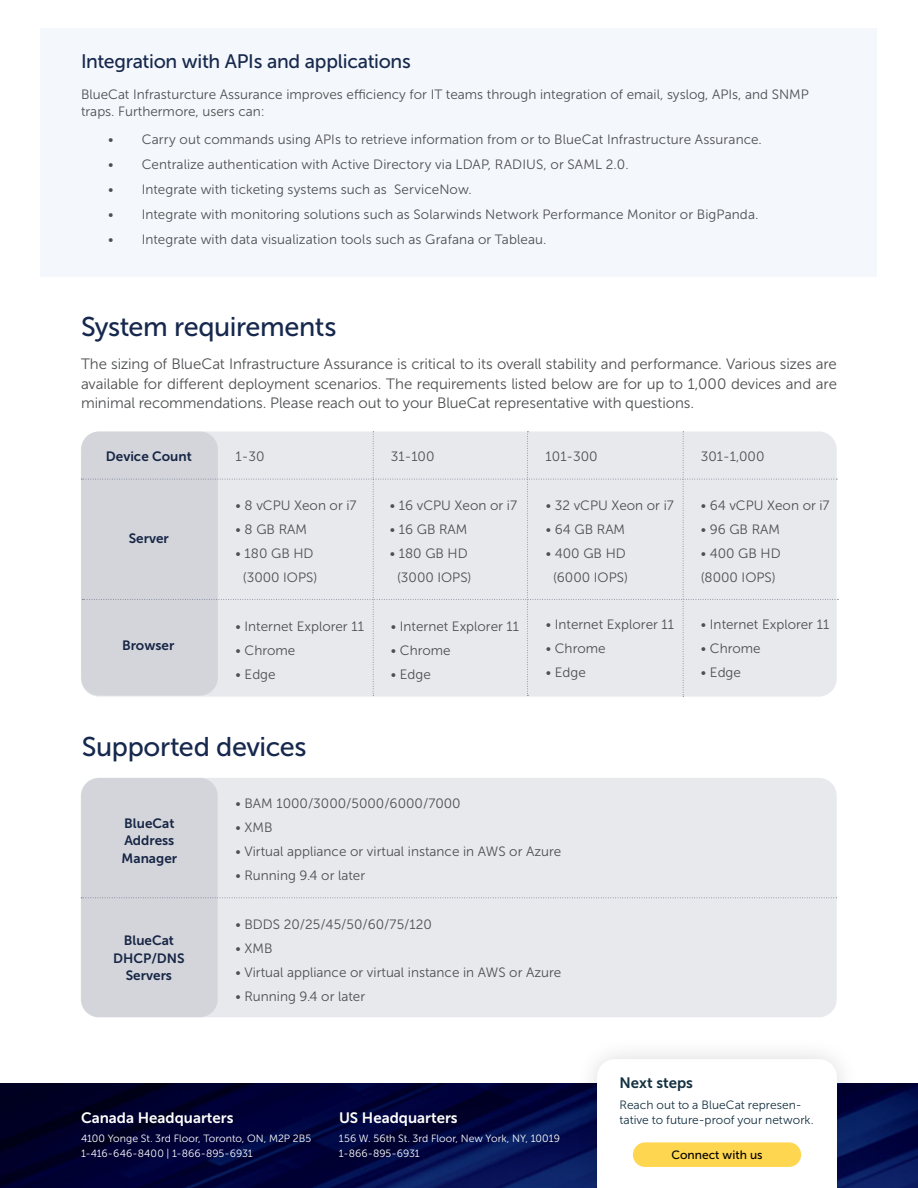
<style>
.page{position:relative;width:918px;height:1188px;background:#fff}
.page>*{position:absolute;margin:0;border:0;box-sizing:border-box;transform-origin:0 0}
.t1{font:27px "Museo Sans 500";letter-spacing:-.015em;color:#16284d}
.t2{font:19.5px "Museo Sans 500";letter-spacing:-.015em;color:#16284d}
.t3{font:15px/19.5px "Museo Sans 300";letter-spacing:-.01em;color:#4e4f51;text-align:justify}
.t4{font:15px "Museo Sans 700";color:#fff}
.t5{font:15px "Museo Sans 700";color:#143141}
.t6{font:13.5px/24.2px "Museo Sans 300";color:#4e4f51;text-align:center}
.t7{font:13.5px/17.5px "Museo Sans 700";color:#172645}
.t8{font:12px/15.3px "Museo Sans 300";color:#143141}
.t9{font:12px "Museo Sans 500";color:#000}
.t10{font:10.5px/15px "Museo Sans 300";letter-spacing:.005em;color:#fff}
</style>
<div class="page">
<img style="left:0;top:1084px;width:918px;height:104px">
<div style="left:574px;top:1036px;width:286px;height:152px;background:#000;opacity:.15"></div>
<svg style="left:597px;top:1059px;width:240px;height:129px"></svg>
<div style="left:633px;top:1142px;width:168px;height:25px;background:#ffd64f;border-radius:12px"></div>
<div style="left:40px;top:28px;width:838px;height:249px;background:#f4f7fb"></div>
<svg style="left:81px;top:431px;width:757px;height:266px;background:#e4e5e8"></svg>
<div style="left:81px;top:778px;width:756px;height:239px;background:#e8e9ec;border-radius:18px"></div>
<div style="left:81px;top:778px;width:137px;height:239px;background:#d3d5db;border-radius:18px"></div>
<svg style="left:81px;top:897px;width:756px;height:1px"></svg>
<h2 class="t2" style="left:81px;top:50px;width:331px">Integration with APIs and applications</h2>
<p class="t6" style="left:81px;top:85px;width:729px;line-height:17.5px;text-align:left">BlueCat Infrasturcture Assurance improves efficiency for IT teams through integration of email, syslog, APIs, and SNMP traps. Furthermore, users can:</p>
<p class="t6" style="left:108px;top:127px;width:655px">• Carry out commands using APIs to retrieve information from or to BlueCat Infrastructure Assurance.</p>
<p class="t6" style="left:108px;top:152px;width:522px">• Centralize authentication with Active Directory via LDAP, RADIUS, or SAML 2.0.</p>
<p class="t6" style="left:108px;top:177px;width:365px">• Integrate with ticketing systems such as ServiceNow.</p>
<p class="t6" style="left:108px;top:203px;width:652px">• Integrate with monitoring solutions such as Solarwinds Network Performance Monitor or BigPanda.</p>
<p class="t6" style="left:108px;top:228px;width:440px">• Integrate with data visualization tools such as Grafana or Tableau.</p>
<h1 class="t1" style="left:81px;top:312px;width:257px">System requirements</h1>
<p class="t3" style="left:81px;top:354px;width:757px">The sizing of BlueCat Infrastructure Assurance is critical to its overall stability and performance. Various sizes are available for different deployment scenarios. The requirements listed below are for up to 1,000 devices and are minimal recommendations. Please reach out to your BlueCat representative with questions.</p>
<p class="t7" style="left:106px;top:448px;width:87px">Device Count</p>
<p class="t7" style="left:129px;top:530px;width:42px">Server</p>
<p class="t7" style="left:122px;top:637px;width:54px">Browser</p>
<p class="t6" style="left:236px;top:445px;width:30px">1-30</p>
<p class="t6" style="left:236px;top:494px;width:123px">• 8 vCPU Xeon or i7</p>
<p class="t6" style="left:236px;top:518px;width:73px">• 8 GB RAM</p>
<p class="t6" style="left:236px;top:542px;width:83px">• 180 GB HD (3000 IOPS)</p>
<p class="t6" style="left:236px;top:615px;width:130px">• Internet Explorer 11</p>
<p class="t6" style="left:236px;top:639px;width:61px">• Chrome</p>
<p class="t6" style="left:236px;top:663px;width:42px">• Edge</p>
<h1 class="t1" style="left:82px;top:732px;width:226px">Supported devices</h1>
<p class="t6" style="left:391px;top:445px;width:45px">31-100</p>
<p class="t6" style="left:546px;top:445px;width:54px">101-300</p>
<p class="t6" style="left:390px;top:494px;width:129px">• 16 vCPU Xeon or i7</p>
<p class="t6" style="left:390px;top:518px;width:79px">• 16 GB RAM</p>
<p class="t6" style="left:390px;top:542px;width:83px">• 180 GB HD (3000 IOPS)</p>
<p class="t6" style="left:391px;top:615px;width:130px">• Internet Explorer 11</p>
<p class="t6" style="left:391px;top:639px;width:61px">• Chrome</p>
<p class="t6" style="left:391px;top:663px;width:42px">• Edge</p>
<p class="t6" style="left:546px;top:493px;width:130px">• 32 vCPU Xeon or i7</p>
<p class="t6" style="left:546px;top:518px;width:81px">• 64 GB RAM</p>
<p class="t6" style="left:546px;top:542px;width:84px">• 400 GB HD (6000 IOPS)</p>
<p class="t6" style="left:546px;top:612px;width:130px">• Internet Explorer 11</p>
<p class="t6" style="left:546px;top:636px;width:61px">• Chrome</p>
<p class="t6" style="left:546px;top:660px;width:42px">• Edge</p>
<p class="t7" style="left:122px;top:814px;width:57px">BlueCat<br>Address<br>Manager</p>
<p class="t7" style="left:113px;top:932px;width:73px;text-align:center">BlueCat<br>DHCP/DNS<br>Servers</p>
<p class="t6" style="left:235px;top:791px;width:227px">• BAM 1000/3000/5000/6000/7000</p>
<p class="t6" style="left:235px;top:815px;width:39px">• XMB</p>
<p class="t6" style="left:235px;top:839px;width:327px">• Virtual appliance or virtual instance in AWS or Azure</p>
<p class="t6" style="left:235px;top:863px;width:131px">• Running 9.4 or later</p>
<p class="t6" style="left:235px;top:912px;width:198px">• BDDS 20/25/45/50/60/75/120</p>
<p class="t6" style="left:235px;top:936px;width:39px">• XMB</p>
<p class="t6" style="left:235px;top:960px;width:327px">• Virtual appliance or virtual instance in AWS or Azure</p>
<p class="t6" style="left:235px;top:984px;width:131px">• Running 9.4 or later</p>
<p class="t6" style="left:701px;top:445px;width:65px">301-1,000</p>
<p class="t6" style="left:701px;top:493px;width:131px">• 64 vCPU Xeon or i7</p>
<p class="t6" style="left:701px;top:518px;width:81px">• 96 GB RAM</p>
<p class="t6" style="left:701px;top:542px;width:82px;text-align:left">• 400 GB HD (8000 IOPS)</p>
<p class="t6" style="left:701px;top:612px;width:130px">• Internet Explorer 11</p>
<p class="t6" style="left:701px;top:636px;width:61px">• Chrome</p>
<p class="t6" style="left:701px;top:660px;width:42px">• Edge</p>
<p class="t4" style="left:81px;top:1109px;width:154px">Canada Headquarters</p>
<p class="t4" style="left:339px;top:1109px;width:120px">US Headquarters</p>
<p class="t10" style="left:81px;top:1131px;width:232px">4100 Yonge St. 3rd Floor, Toronto, ON, M2P 2B5<br>1-416-646-8400 | 1-866-895-6931</p>
<p class="t10" style="left:339px;top:1131px;width:223px">156 W. 56th St. 3rd Floor, New York, NY, 10019<br>1-866-895-6931</p>
<p class="t5" style="left:620px;top:1075px;width:75px">Next steps</p>
<p class="t8" style="left:620px;top:1097px;width:196px">Reach out to a BlueCat represen&shy;tative to future-proof your network.</p>
<p class="t9" style="left:671px;top:1148px;width:93px">Connect with us</p>
</div>
